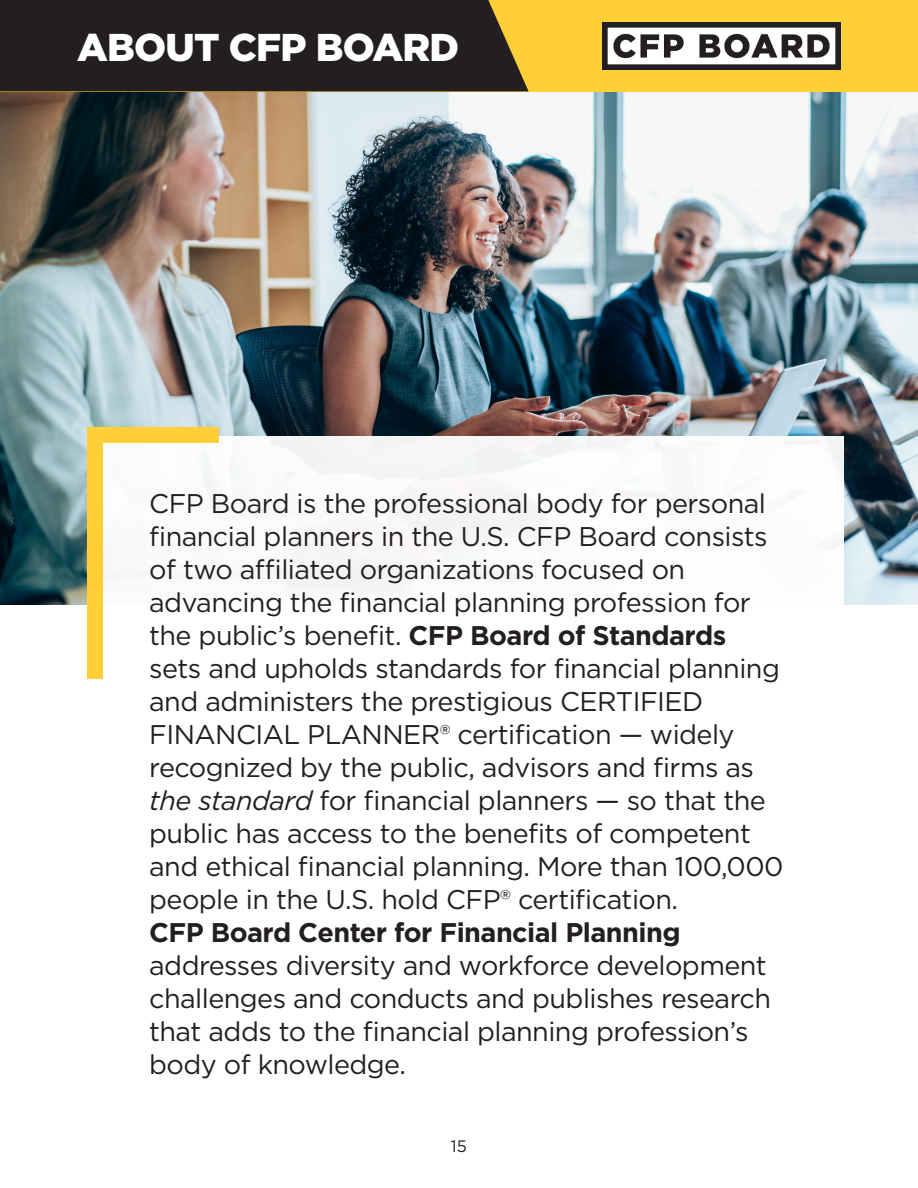
<style>
.page{position:relative;width:918px;height:1188px;background:#fff}
.page>*{position:absolute;margin:0;border:0;box-sizing:border-box;transform-origin:0 0}
.t1{font:900 38.7px "Gotham";letter-spacing:-.02em;color:#fff}
.BODY_COPY{font:27px/33px "Gotham";letter-spacing:-.02em;color:#231f20}
.t2{font:16.5px "Gotham";color:#231f20}
.s1{font-weight:700}
.s2{font-style:italic}
</style>
<div class="page">
<img style="left:0;top:91px;width:918px;height:513px">
<div style="left:95px;top:436px;width:748px;height:681px;background:#fff"></div>
<div style="left:88px;top:428px;width:15px;height:251px;background:#ffcf37"></div>
<div style="left:88px;top:428px;width:131px;height:15px;background:#ffcf37"></div>
<div style="left:0;top:0;width:918px;height:91px;background:#ffcf37"></div>
<div style="left:0;top:0;width:529px;height:91px;background:#231f20"></div>
<img style="left:603px;top:22px;width:238px;height:48px">
<h1 class="t1" style="left:77px;top:25px;width:383px">ABOUT CFP BOARD</h1>
<p class="BODY_COPY" style="left:149px;top:487px;width:636px">CFP Board is the professional body for personal financial planners in the U.S. CFP Board consists of two affiliated organizations focused on advancing the financial planning profession for the public’s benefit. <span class="s1">CFP Board of Standards </span>sets and upholds standards for financial planning and administers the prestigious CERTIFIED FINANCIAL PLANNER® certification — widely recognized by the public, advisors and firms as <span class="s2">the standard</span> for financial planners — so that the public has access to the benefits of competent and ethical financial planning. More than 100,000 people in the U.S. hold CFP® certification.<br><span class="s1">CFP Board Center for Financial Planning </span>addresses diversity and workforce development challenges and conducts and publishes research that adds to the financial planning profession’s body of knowledge.</p>
<p class="t2" style="left:451px;top:1135px;width:18px">15</p>
</div>
